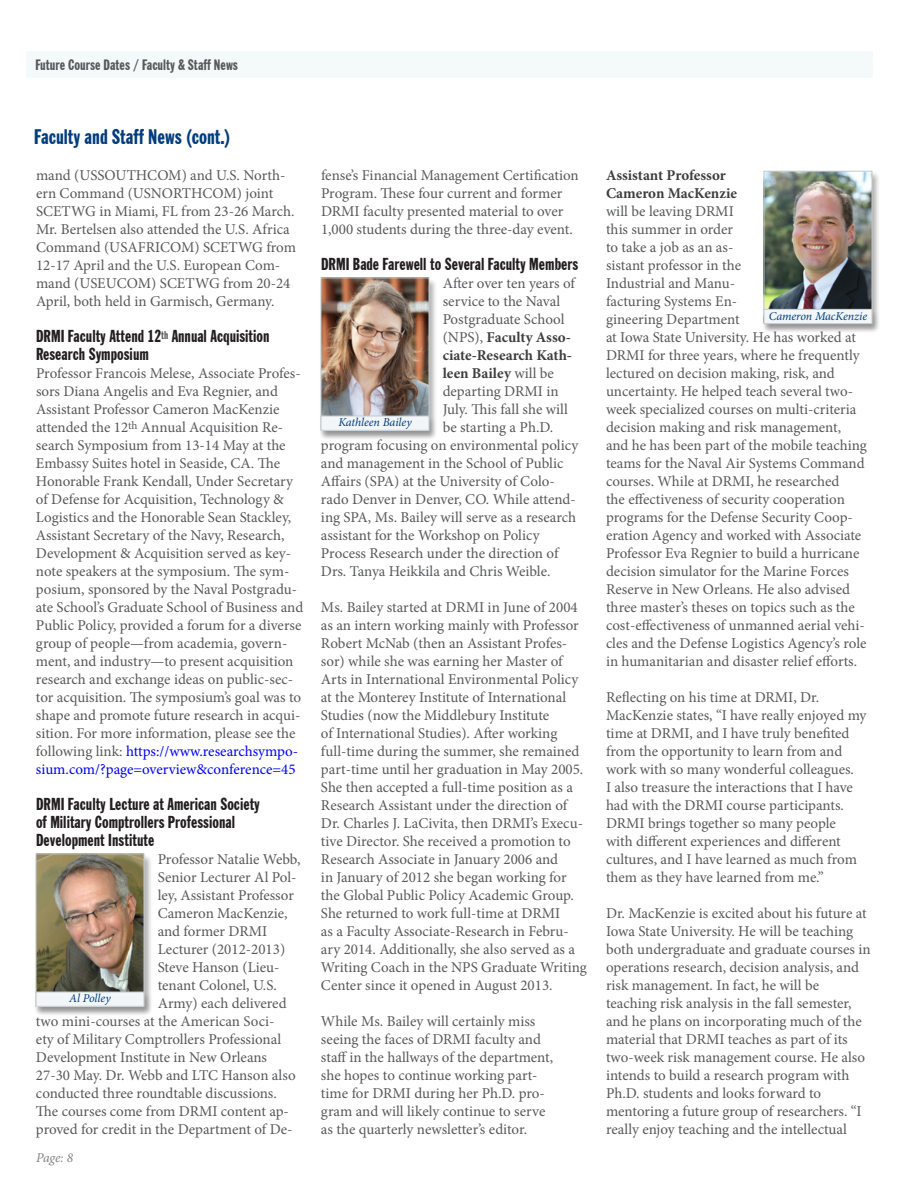
<style>
.page{position:relative;width:918px;height:1188px;background:#fff}
.page>*{position:absolute;margin:0;border:0;box-sizing:border-box;transform-origin:0 0}
.t1{font:extra-condensed 21px "Franklin Gothic BT";color:#013d7d}
.t2{font:extra-condensed 17.25px/18px "Franklin Gothic BT";color:#231f20}
.t3{font:15px/18px "Minion Pro";color:#57585a}
.t4{font:700 15px/18px "Minion Pro";color:#3e3e3f}
.t5{font:extra-condensed 15px "Franklin Gothic BT";color:#57585a}
.t6{font:italic 13.5px "Minion Pro";color:#808285}
.t7{font:italic 12px "Minion Pro";letter-spacing:-.005em;color:#013d7d}
.s1{color:#00f}
.s2{font-weight:400;color:#57585a}
</style>
<div class="page">
<div style="left:26px;top:51px;width:847px;height:27px;background:#f4f9fa"></div>
<div style="left:34px;top:853px;width:118px;height:162px;background:#231f20;opacity:.2"></div>
<img style="left:38px;top:856px;width:104px;height:135px">
<div style="left:36px;top:854px;width:108px;height:152px;border:1px solid #c4cacc"></div>
<div style="left:34px;top:991px;width:118px;height:25px;background:#231f20;opacity:.2"></div>
<div style="left:36px;top:992px;width:108px;height:14px;background:#f2f6f9"></div>
<div style="left:36px;top:992px;width:108px;height:14px;border:1px solid #c4cacc"></div>
<div style="left:319px;top:277px;width:118px;height:162px;background:#231f20;opacity:.2"></div>
<img style="left:323px;top:280px;width:104px;height:135px">
<div style="left:321px;top:278px;width:108px;height:152px;border:1px solid #c4cacc"></div>
<div style="left:319px;top:415px;width:118px;height:25px;background:#231f20;opacity:.2"></div>
<div style="left:321px;top:416px;width:108px;height:14px;background:#f2f6f9"></div>
<div style="left:321px;top:416px;width:108px;height:14px;border:1px solid #c4cacc"></div>
<div style="left:762px;top:170px;width:118px;height:162px;background:#231f20;opacity:.2"></div>
<img style="left:766px;top:173px;width:104px;height:136px">
<div style="left:764px;top:171px;width:108px;height:152px;border:1px solid #c4cacc"></div>
<div style="left:762px;top:309px;width:118px;height:25px;background:#231f20;opacity:.2"></div>
<div style="left:764px;top:309px;width:108px;height:15px;background:#f2f6f9"></div>
<div style="left:764px;top:309px;width:108px;height:15px;border:1px solid #c4cacc"></div>
<p class="t5" style="left:35px;top:56px;width:204px">Future Course Dates / Faculty &amp; Staff News</p>
<h1 class="t1" style="left:34px;top:124px;width:198px">Faculty and Staff News (cont.)</h1>
<p class="t3" style="left:36px;top:166px;width:262px">mand (USSOUTHCOM) and U.S. North&shy;ern Command (USNORTHCOM) joint SCETWG in Miami, FL from 23-26 March.<br>Mr. Bertelsen also attended the U.S. Africa Command (USAFRICOM) SCETWG from 12-17 April and the U.S. European Com&shy;mand (USEUCOM) SCETWG from 20-24<br>April, both held in Garmisch, Germany.</p>
<p class="t2" style="left:36px;top:327px;width:235px">DRMI Faculty Attend 12<sup>th</sup> Annual Acquisition<br>Research Symposium</p>
<p class="t3" style="left:36px;top:364px;width:269px">Professor Francois Melese, Associate Profes&shy;sors Diana Angelis and Eva Regnier, and Assistant Professor Cameron MacKenzie attended the 12<sup>th</sup> Annual Acquisition Re&shy;search Symposium from 13-14 May at the Embassy Suites hotel in Seaside, CA. The Honorable Frank Kendall, Under Secretary of Defense for Acquisition, Technology &amp; Logistics and the Honorable Sean Stackley, Assistant Secretary of the Navy, Research, Development &amp; Acquisition served as key&shy;note speakers at the symposium. The sym&shy;posium, sponsored by the Naval Postgradu&shy;ate School’s Graduate School of Business and Public Policy, provided a forum for a diverse group of people—from academia, govern&shy;ment, and industry—to present acquisition research and exchange ideas on public-sec&shy;tor acquisition. The symposium’s goal was to shape and promote future research in acqui&shy;sition. For more information, please see the following link: <span class="s1">https://www.researchsympo&shy;sium.com/?page=overview&amp;conference=45</span></p>
<p class="t2" style="left:36px;top:795px;width:225px">DRMI Faculty Lecture at American Society of Military Comptrollers Professional<br>Development Institute</p>
<p class="t3" style="left:158px;top:850px;width:144px">Professor Natalie Webb,</p>
<p class="t3" style="left:158px;top:868px;width:140px">Senior Lecturer Al Pol-</p>
<p class="t3" style="left:158px;top:886px;width:138px">ley, Assistant Professor</p>
<p class="t3" style="left:158px;top:904px;width:131px">Cameron MacKenzie,</p>
<p class="t3" style="left:158px;top:922px;width:111px">and former DRMI</p>
<p class="t3" style="left:158px;top:940px;width:129px">Lecturer (2012-2013)</p>
<p class="t3" style="left:158px;top:958px;width:123px">Steve Hanson (Lieu-</p>
<p class="t3" style="left:158px;top:976px;width:121px">tenant Colonel, U.S.</p>
<p class="t3" style="left:158px;top:994px;width:130px">Army) each delivered</p>
<p class="t3" style="left:36px;top:1012px;width:240px">two mini-courses at the American Soci-</p>
<p class="t3" style="left:36px;top:1030px;width:247px">ety of Military Comptrollers Professional</p>
<p class="t3" style="left:36px;top:1048px;width:233px">Development Institute in New Orleans</p>
<p class="t3" style="left:36px;top:1066px;width:261px">27-30 May. Dr. Webb and LTC Hanson also</p>
<p class="t3" style="left:36px;top:1084px;width:242px">conducted three roundtable discussions.</p>
<p class="t3" style="left:36px;top:1102px;width:254px">The courses come from DRMI content ap-</p>
<p class="t3" style="left:36px;top:1120px;width:258px">proved for credit in the Department of De-</p>
<p class="t7" style="left:69px;top:990px;width:43px">Al Polley</p>
<p class="t6" style="left:36px;top:1148px;width:39px">Page: 8</p>
<p class="t3" style="left:321px;top:166px;width:259px">fense’s Financial Management Certification Program. These four current and former DRMI faculty presented material to over 1,000 students during the three-day event.</p>
<p class="t2" style="left:321px;top:255px;width:259px">DRMI Bade Farewell to Several Faculty Members</p>
<p class="t3" style="left:443px;top:274px;width:134px">After over ten years of</p>
<p class="t3" style="left:443px;top:292px;width:119px">service to the Naval</p>
<p class="t3" style="left:443px;top:310px;width:123px">Postgraduate School</p>
<p class="t4" style="left:443px;top:328px;width:130px"><span class="s2">(NPS),</span> Faculty Asso-</p>
<p class="t4" style="left:443px;top:346px;width:131px">ciate-Research Kath-</p>
<p class="t4" style="left:443px;top:364px;width:113px">leen Bailey <span class="s2">will be</span></p>
<p class="t3" style="left:443px;top:382px;width:117px">departing DRMI in</p>
<p class="t3" style="left:443px;top:400px;width:127px">July. This fall she will</p>
<p class="t3" style="left:443px;top:418px;width:112px">be starting a Ph.D.</p>
<p class="t3" style="left:321px;top:436px;width:259px">program focusing on environmental policy</p>
<p class="t3" style="left:321px;top:454px;width:244px">and management in the School of Public</p>
<p class="t3" style="left:321px;top:472px;width:235px">Affairs (SPA) at the University of Colo-</p>
<p class="t3" style="left:321px;top:490px;width:256px">rado Denver in Denver, CO. While attend-</p>
<p class="t3" style="left:321px;top:508px;width:257px">ing SPA, Ms. Bailey will serve as a research</p>
<p class="t3" style="left:321px;top:526px;width:220px">assistant for the Workshop on Policy</p>
<p class="t3" style="left:321px;top:544px;width:239px">Process Research under the direction of</p>
<p class="t3" style="left:321px;top:562px;width:231px">Drs. Tanya Heikkila and Chris Weible.</p>
<p class="t3" style="left:321px;top:598px;width:267px">Ms. Bailey started at DRMI in June of 2004 as an intern working mainly with Professor Robert McNab (then an Assistant Profes&shy;sor) while she was earning her Master of Arts in International Environmental Policy at the Monterey Institute of International Studies (now the Middlebury Institute<br>of International Studies). After working full-time during the summer, she remained part-time until her graduation in May 2005.<br>She then accepted a full-time position as a Research Assistant under the direction of Dr. Charles J. LaCivita, then DRMI’s Execu&shy;tive Director. She received a promotion to Research Associate in January 2006 and<br>in January of 2012 she began working for the Global Public Policy Academic Group.<br>She returned to work full-time at DRMI<br>as a Faculty Associate-Research in Febru&shy;ary 2014. Additionally, she also served as a Writing Coach in the NPS Graduate Writing Center since it opened in August 2013.</p>
<p class="t3" style="left:321px;top:1012px;width:234px">While Ms. Bailey will certainly miss seeing the faces of DRMI faculty and staff in the hallways of the department, she hopes to continue working part&shy;time for DRMI during her Ph.D. pro&shy;gram and will likely continue to serve as the quarterly newsletter’s editor.</p>
<p class="t7" style="left:338px;top:414px;width:75px">Kathleen Bailey</p>
<p class="t4" style="left:606px;top:166px;width:133px">Assistant Professor<br>Cameron MacKenzie</p>
<p class="t3" style="left:606px;top:202px;width:262px">will be leaving DRMI<br>this summer in order<br>to take a job as an as-<br>sistant professor in the<br>Industrial and Manu-<br>facturing Systems En-<br>gineering Department<br>at Iowa State University. He has worked at DRMI for three years, where he frequently lectured on decision making, risk, and uncertainty. He helped teach several two&shy;week specialized courses on multi-criteria decision making and risk management, and he has been part of the mobile teaching teams for the Naval Air Systems Command courses. While at DRMI, he researched<br>the effectiveness of security cooperation programs for the Defense Security Coop&shy;eration Agency and worked with Associate Professor Eva Regnier to build a hurricane decision simulator for the Marine Forces Reserve in New Orleans. He also advised three master’s theses on topics such as the cost-effectiveness of unmanned aerial vehi&shy;cles and the Defense Logistics Agency’s role in humanitarian and disaster relief efforts.</p>
<p class="t3" style="left:606px;top:688px;width:262px">Reflecting on his time at DRMI, Dr.<br>MacKenzie states, “I have really enjoyed my time at DRMI, and I have truly benefited from the opportunity to learn from and work with so many wonderful colleagues.<br>I also treasure the interactions that I have had with the DRMI course participants.<br>DRMI brings together so many people with different experiences and different cultures, and I have learned as much from them as they have learned from me.”</p>
<p class="t3" style="left:606px;top:904px;width:266px">Dr. MacKenzie is excited about his future at Iowa State University. He will be teaching both undergraduate and graduate courses in operations research, decision analysis, and risk management. In fact, he will be teaching risk analysis in the fall semester, and he plans on incorporating much of the material that DRMI teaches as part of its two-week risk management course. He also intends to build a research program with Ph.D. students and looks forward to mentoring a future group of researchers. “I really enjoy teaching and the intellectual</p>
<p class="t7" style="left:769px;top:308px;width:100px">Cameron MacKenzie</p>
</div>
